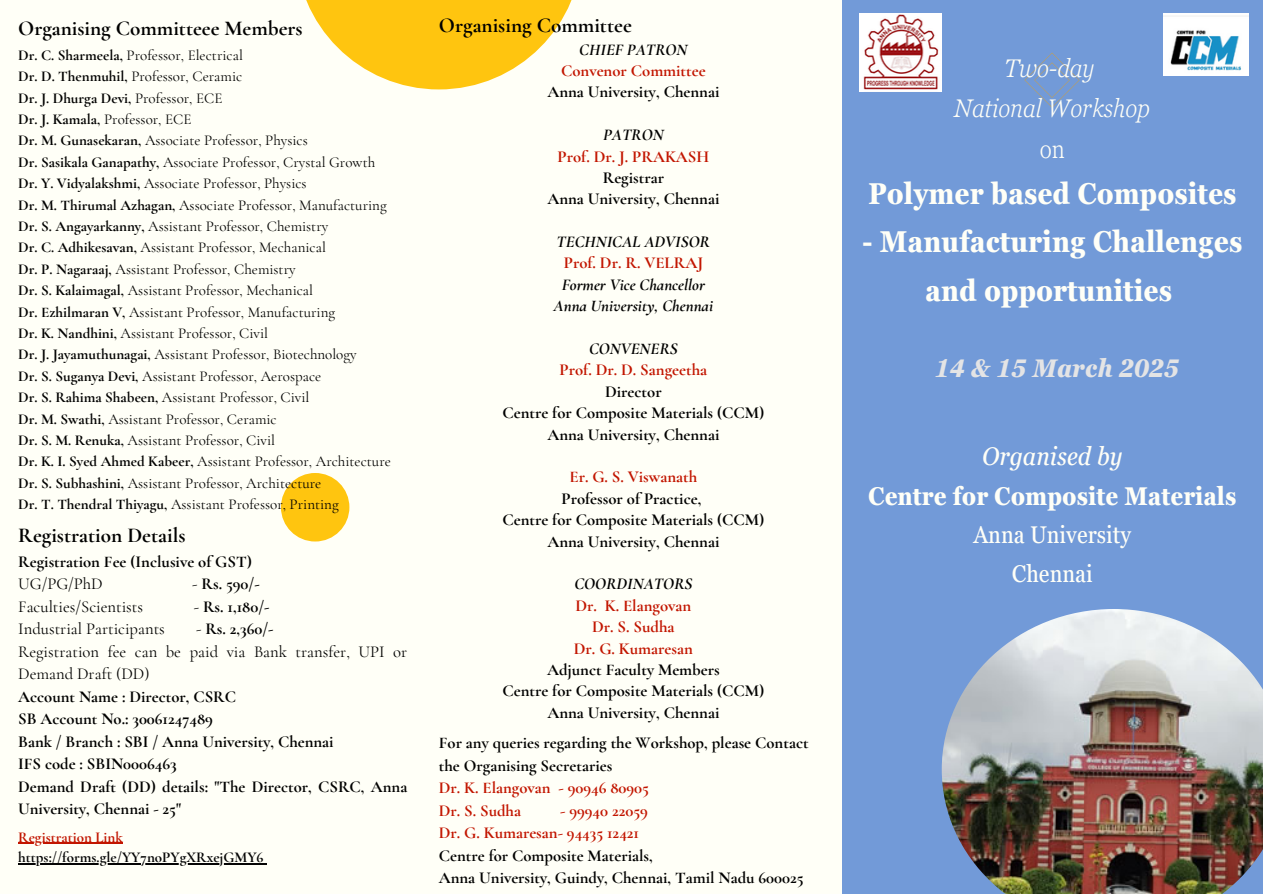
<style>
.page{position:relative;width:1263px;height:894px;background:#fff}
.page>*{position:absolute;margin:0;border:0;box-sizing:border-box;transform-origin:0 0}
.t1{font:700 condensed 30.15px/48.3px "Georgia Pro";color:#fffff7;text-align:center}
.t2{font:700 condensed 25.65px "Georgia Pro";color:#fffff7}
.t3{font:italic 300 condensed 25.5px/40.5px "Georgia Pro";color:#fffff7;text-align:center}
.t4{font:italic 700 condensed 25.5px "Georgia Pro";color:#e4e4e5}
.t5{font:italic condensed 25.5px "Georgia Pro";color:#fffff7}
.t6{font:condensed 24.15px/38.2px "Georgia Pro";color:#fffff7;text-align:center}
.t7{font:700 21.15px "Cormorant Garamond";color:#000}
.t8{font:700 16.65px/21.3px "Cormorant Garamond";color:#000;text-align:center}
.t9{font:italic 700 16.65px/21.3px "Cormorant Garamond";color:#000;text-align:center}
.t10{font:16.65px "Cormorant Garamond";color:#000}
.t11{font:15px "Cormorant Garamond";color:#000}
.t12{font:700 15px "Cormorant Garamond";color:#050505}
.t13{font:700 15px "Cormorant Garamond";color:#000}
.t14{font:700 15px "Cormorant Garamond";color:#c21500}
.s1{font-weight:700}
.s2{font-weight:400}
.s3{font-style:italic}
.s4{color:#c21500}
.s5{font-style:normal;color:#c21500}
.s6{font-style:normal}
</style>
<div class="page">
<div style="left:0;top:0;width:1263px;height:893px;background:#fffff7"></div>
<div style="left:842px;top:0;width:421px;height:893px;background:#729ad8"></div>
<img style="left:942px;top:609px;width:321px;height:284px">
<svg style="left:306px;top:0;width:266px;height:89px;fill:#ffc50f"></svg>
<div style="left:281px;top:473px;width:68px;height:68px;background:#ffc50f;border-radius:50%"></div>
<svg style="left:1024px;top:53px;width:55px;height:55px"></svg>
<img style="left:859px;top:14px;width:82px;height:78px">
<img style="left:1163px;top:14px;width:86px;height:62px">
<hr style="left:18px;top:842px;width:105px;height:1px;background:#c21500">
<hr style="left:18px;top:862px;width:246px;height:2px;background:#050505">
<p class="t7" style="left:18px;top:16px;width:286px">Organising Committeee Members</p>
<p class="t11" style="left:18px;top:46px;width:226px"><span class="s1">Dr. C. Sharmeela,</span> Professor, Electrical</p>
<p class="t11" style="left:18px;top:67px;width:226px"><span class="s1">Dr. D. Thenmuhil,</span> Professor, Ceramic</p>
<p class="t13" style="left:18px;top:89px;width:206px">Dr. J. Dhurga Devi, <span class="s2">Professor, ECE</span></p>
<p class="t11" style="left:18px;top:110px;width:175px"><span class="s1">Dr. J. Kamala,</span> Professor, ECE</p>
<p class="t11" style="left:18px;top:131px;width:291px"><span class="s1">Dr. M. Gunasekaran,</span> Associate Professor, Physics</p>
<p class="t11" style="left:18px;top:153px;width:358px"><span class="s1">Dr. Sasikala Ganapathy,</span> Associate Professor, Crystal Growth</p>
<p class="t11" style="left:18px;top:174px;width:290px"><span class="s1">Dr. Y. Vidyalakshmi,</span> Associate Professor, Physics</p>
<p class="t11" style="left:18px;top:196px;width:370px"><span class="s1">Dr. M. Thirumal Azhagan,</span> Associate Professor, Manufacturing</p>
<p class="t11" style="left:18px;top:217px;width:312px"><span class="s1">Dr. S. Angayarkanny,</span> Assistant Professor, Chemistry</p>
<p class="t11" style="left:18px;top:238px;width:309px"><span class="s1">Dr. C. Adhikesavan,</span> Assistant Professor, Mechanical</p>
<p class="t11" style="left:18px;top:260px;width:279px"><span class="s1">Dr. P. Nagaraaj,</span> Assistant Professor, Chemistry</p>
<p class="t11" style="left:18px;top:281px;width:296px"><span class="s1">Dr. S. Kalaimagal,</span> Assistant Professor, Mechanical</p>
<p class="t11" style="left:18px;top:302px;width:318px"><span class="s1">Dr. Ezhilmaran V,</span> Assistant Professor, Manufacturing</p>
<p class="t11" style="left:18px;top:324px;width:251px"><span class="s1">Dr. K. Nandhini,</span> Assistant Professor, Civil</p>
<h5 class="t11" style="left:18px;top:345px;width:340px"><span class="s1">Dr. J. Jayamuthunagai,</span> Assistant Professor, Biotechnology</h5>
<h6 class="t11" style="left:18px;top:367px;width:305px"><span class="s1">Dr. S. Suganya Devi,</span> Assistant Professor, Aerospace</h6>
<p class="t11" style="left:18px;top:388px;width:293px"><span class="s1">Dr. S. Rahima Shabeen,</span> Assistant Professor, Civil</p>
<p class="t11" style="left:18px;top:409px;width:260px"><span class="s1">Dr. M. Swathi,</span> Assistant Professor, Ceramic</p>
<h1 class="t11" style="left:18px;top:431px;width:258px"><span class="s1">Dr. S. M. Renuka,</span> Assistant Professor, Civil</h1>
<p class="t11" style="left:18px;top:452px;width:374px"><span class="s1">Dr. K. I. Syed Ahmed Kabeer,</span> Assistant Professor, Architecture</p>
<h2 class="t11" style="left:18px;top:473px;width:305px"><span class="s1">Dr. S. Subhashini,</span> Assistant Professor, Architecture</h2>
<h3 class="t11" style="left:18px;top:495px;width:322px"><span class="s1">Dr. T. Thendral Thiyagu,</span> Assistant Professor, Printing</h3>
<p class="t7" style="left:18px;top:522px;width:169px">Registration Details</p>
<p class="t8" style="left:18px;top:549px;width:235px;line-height:22.5px;text-align:left">Registration Fee (Inclusive of GST)<br><span class="s2">UG/PG/PhD</span></p>
<p class="t8" style="left:192px;top:573px;width:69px"><span class="s2">-</span> Rs. 590/-</p>
<p class="t10" style="left:18px;top:596px;width:126px">Faculties/Scientists</p>
<p class="t8" style="left:194px;top:595px;width:77px"><span class="s2">-</span> Rs. 1,180/-</p>
<p class="t10" style="left:18px;top:618px;width:148px">Industrial Participants</p>
<p class="t8" style="left:18px;top:617px;width:391px;line-height:22.5px;text-align:left;text-indent:178px"><span class="s2">-</span> Rs. 2,360/-<br><span class="s2">Registration fee can be paid via Bank transfer, UPI or<br>Demand Draft (DD)<br></span>Account Name : Director, CSRC<br>SB Account No.: 30061247489<br>Bank / Branch : SBI / Anna University, Chennai<br>IFS code : SBIN0006463<br>Demand Draft (DD) details: "The Director, CSRC, Anna<br>University, Chennai - 25"</p>
<p class="t14" style="left:18px;top:827px;width:106px">Registration Link</p>
<p class="t12" style="left:18px;top:847px;width:247px">https://forms.gle/YY7noPYgXRxejGMY6</p>
<h4 class="t7" style="left:439px;top:12px;width:195px">Organising Committee</h4>
<h4 class="t8" style="left:547px;top:39px;width:174px"><span class="s3">CHIEF PATRON<br></span><span class="s4">Convenor Committee<br></span>Anna University, Chennai</h4>
<h4 class="t8" style="left:547px;top:124px;width:174px"><span class="s3">PATRON<br></span><span class="s4">Prof. Dr. J. PRAKASH<br></span>Registrar<br>Anna University, Chennai</h4>
<h4 class="t9" style="left:554px;top:231px;width:161px">TECHNICAL ADVISOR<br><span class="s5">Prof. Dr. R. VELRAJ<br></span>Former Vice Chancellor<br>Anna University, Chennai</h4>
<p class="t8" style="left:502px;top:338px;width:264px"><span class="s3">CONVENERS<br></span><span class="s4">Prof. Dr. D. Sangeetha<br></span>Director<br>Centre for Composite Materials (CCM)<br>Anna University, Chennai</p>
<p class="t8" style="left:502px;top:466px;width:264px"><span class="s4">Er. G. S. Viswanath<br></span>Professor of Practice,<br>Centre for Composite Materials (CCM)<br>Anna University, Chennai</p>
<p class="t8" style="left:502px;top:573px;width:264px"><span class="s3">COORDINATORS<br></span><span class="s4">Dr. K. Elangovan<br>Dr. S. Sudha<br>Dr. G. Kumaresan<br></span>Adjunct Faculty Members<br>Centre for Composite Materials (CCM)<br>Anna University, Chennai</p>
<p class="t8" style="left:439px;top:731px;width:371px;line-height:22.5px;text-align:left">For any queries regarding the Workshop, please Contact the Organising Secretaries<br><span class="s4">Dr. K. Elangovan - 90946 80905<br>Dr. S. Sudha</span></p>
<p class="t8" style="left:439px;top:799px;width:366px;line-height:22.5px;text-align:left;text-indent:121px"><span class="s4">- 99940 22059<br>Dr. G. Kumaresan- 94435 12421<br></span>Centre for Composite Materials,<br>Anna University, Guindy, Chennai, Tamil Nadu 600025</p>
<h4 class="t3" style="left:954px;top:47px;width:197px">Two-day<br>National Workshop <span class="s6">on</span></h4>
<h4 class="t1" style="left:868px;top:169px;width:370px">Polymer based Composites</h4>
<h4 class="t1" style="left:862px;top:217px;width:382px">- Manufacturing Challenges and opportunities</h4>
<h4 class="t4" style="left:935px;top:354px;width:246px">14 &amp; 15 March 2025</h4>
<h4 class="t5" style="left:982px;top:441px;width:142px">Organised by</h4>
<h4 class="t2" style="left:868px;top:481px;width:370px">Centre for Composite Materials</h4>
<h4 class="t6" style="left:973px;top:515px;width:159px">Anna University<br>Chennai</h4>
</div>
